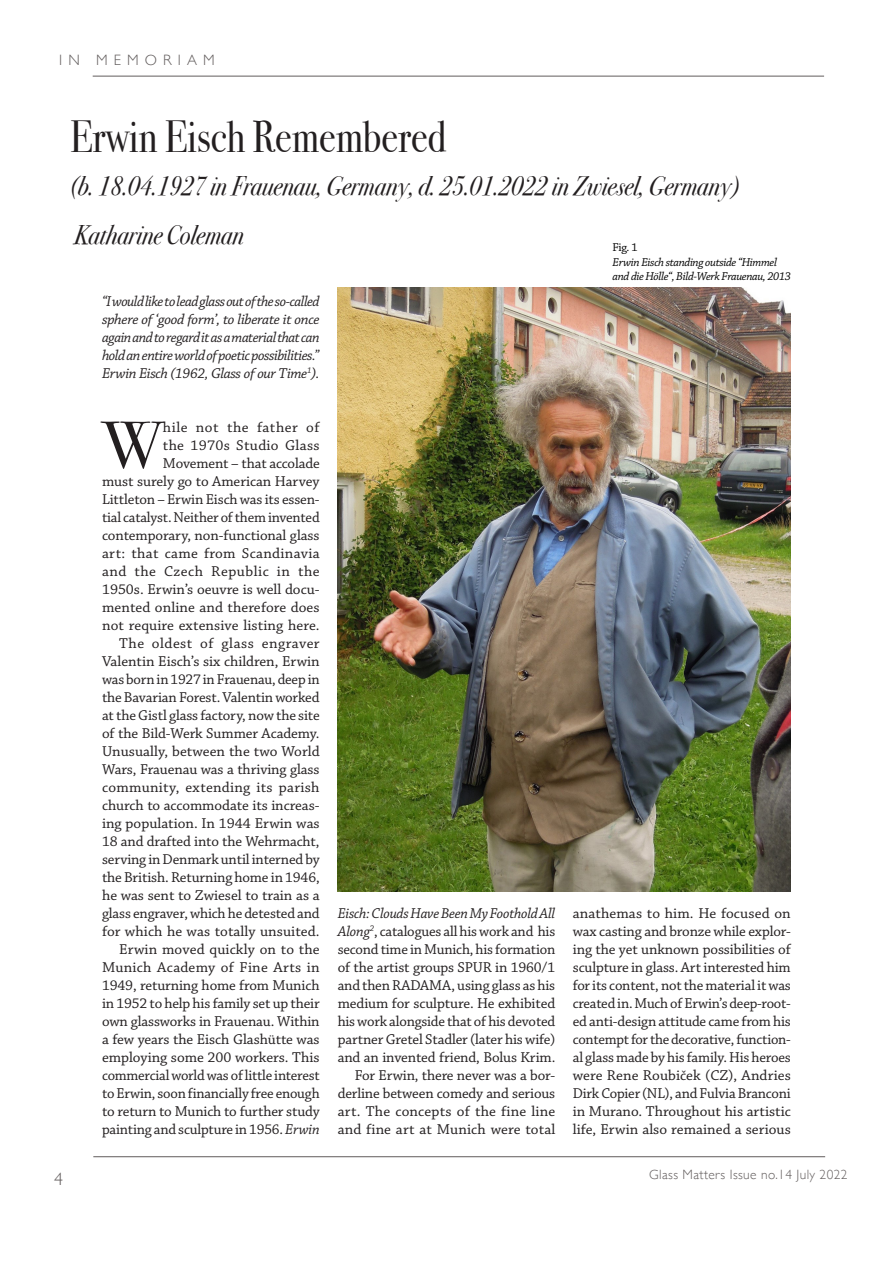
<style>
.page{position:relative;width:893px;height:1263px;background:#fff}
.page>*{position:absolute;margin:0;border:0;box-sizing:border-box;transform-origin:0 0}
.Main_Copy_2{font:66.75px "Bodoni Svty Two ITCTT";color:#231f20}
.t1{font:45px "Bodoni Svty Two ITCTT";color:#231f20;scale:.86 1}
.t2{font:italic 27px "Bodoni Svty Two ITCTT";color:#231f20;scale:.86 1}
.t3{font:300 18px "Gill Sans";color:#615c5c}
.Main_Copy_2-2{font:15px/18px "Chaparral Pro";color:#231f20;text-align:justify}
.Main_Copy_2-3{font:italic 15px/18px "Chaparral Pro";letter-spacing:-.025em;color:#231f20;text-align:justify}
.t4{font:300 15px "Gill Sans";letter-spacing:.41em;color:#615c5c}
.t5{font:300 13.5px "Gill Sans";letter-spacing:.03em;color:#615c5c}
.t6{font:italic 12px/14.4px "Chaparral Pro";letter-spacing:-.03em;color:#000}
.t7{font:12px "Chaparral Pro";color:#000}
.s1{font-style:italic}
</style>
<div class="page">
<hr style="left:93px;top:1156px;width:732px;height:1px;background:#615c5c">
<hr style="left:93px;top:76px;width:731px;height:1px;background:#615c5c">
<img style="left:338px;top:287px;width:453px;height:604px">
<p class="t4" style="left:59px;top:49px;width:157px">IN MEMORIAM</p>
<p class="t1" style="left:70px;top:99px;width:439px">Erwin Eisch Remembered</p>
<p class="t2" style="left:70px;top:162px;width:779px">(b. 18.04.1927 in Frauenau, Germany, d. 25.01.2022 in Zwiesel, Germany)</p>
<p class="t2" style="left:74px;top:212px;width:199px">Katharine Coleman</p>
<p class="Main_Copy_2-3" style="left:102px;top:293px;width:219px">“I would like to lead glass out of the so-called sphere of ‘good form’, to liberate it once again and to regard it as a material that can hold an entire world of poetic possibilities.” Erwin Eisch (1962, Glass of our Time<sup>1</sup>).</p>
<p class="Main_Copy_2" style="left:102px;top:391px;width:62px">W</p>
<p class="Main_Copy_2-2" style="left:102px;top:419px;width:219px;text-align:right">hile not the father of<br>the 1970s Studio Glass<br>Movement – that accolade<br>must surely go to American Harvey<br>Littleton – Erwin Eisch was its essen&shy;tial catalyst. Neither of them invented contemporary, non-functional glass art: that came from Scandinavia and the Czech Republic in the<br>1950s. Erwin’s oeuvre is well docu&shy;mented online and therefore does not require extensive listing here.</p>
<p class="Main_Copy_2-2" style="left:102px;top:635px;width:219px;text-indent:17px">The oldest of glass engraver Valentin Eisch’s six children, Erwin was born in 1927 in Frauenau, deep in the Bavarian Forest. Valentin worked at the Gistl glass factory, now the site of the Bild-Werk Summer Academy.<br>Unusually, between the two World Wars, Frauenau was a thriving glass community, extending its parish church to accommodate its increas&shy;ing population. In 1944 Erwin was 18 and drafted into the Wehrmacht, serving in Denmark until interned by the British. Returning home in 1946, he was sent to Zwiesel to train as a glass engraver, which he detested and for which he was totally unsuited.</p>
<p class="Main_Copy_2-2" style="left:102px;top:941px;width:219px;text-indent:17px">Erwin moved quickly on to the Munich Academy of Fine Arts in 1949, returning home from Munich in 1952 to help his family set up their own glassworks in Frauenau. Within a few years the Eisch Glashütte was employing some 200 workers. This commercial world was of little interest to Erwin, soon financially free enough to return to Munich to further study painting and sculpture in 1956. <span class="s1">Erwin</span></p>
<p class="Main_Copy_2-2" style="left:338px;top:905px;width:219px"><span class="s1">Eisch: Clouds Have Been My Foothold All Along</span><sup>2</sup>, catalogues all his work and his second time in Munich, his formation of the artist groups SPUR in 1960/1 and then RADAMA, using glass as his medium for sculpture. He exhibited his work alongside that of his devoted partner Gretel Stadler (later his wife) and an invented friend, Bolus Krim.</p>
<p class="Main_Copy_2-2" style="left:338px;top:1067px;width:219px;text-indent:17px">For Erwin, there never was a bor&shy;derline between comedy and serious art. The concepts of the fine line and fine art at Munich were total</p>
<p class="t7" style="left:613px;top:241px;width:27px">Fig. 1</p>
<p class="t6" style="left:613px;top:255px;width:180px">Erwin Eisch standing outside “Himmel and die Hölle“, Bild-Werk Frauenau, 2013</p>
<p class="Main_Copy_2-2" style="left:573px;top:905px;width:220px">anathemas to him. He focused on wax casting and bronze while explor&shy;ing the yet unknown possibilities of sculpture in glass. Art interested him for its content, not the material it was created in. Much of Erwin’s deep-root&shy;ed anti-design attitude came from his contempt for the decorative, function&shy;al glass made by his family. His heroes were Rene Roubiček (CZ), Andries Dirk Copier (NL), and Fulvia Branconi in Murano. Throughout his artistic life, Erwin also remained a serious</p>
<p class="t3" style="left:54px;top:1165px;width:10px">4</p>
<p class="t5" style="left:649px;top:1164px;width:200px">Glass Matters Issue no.14 July 2022</p>
</div>
